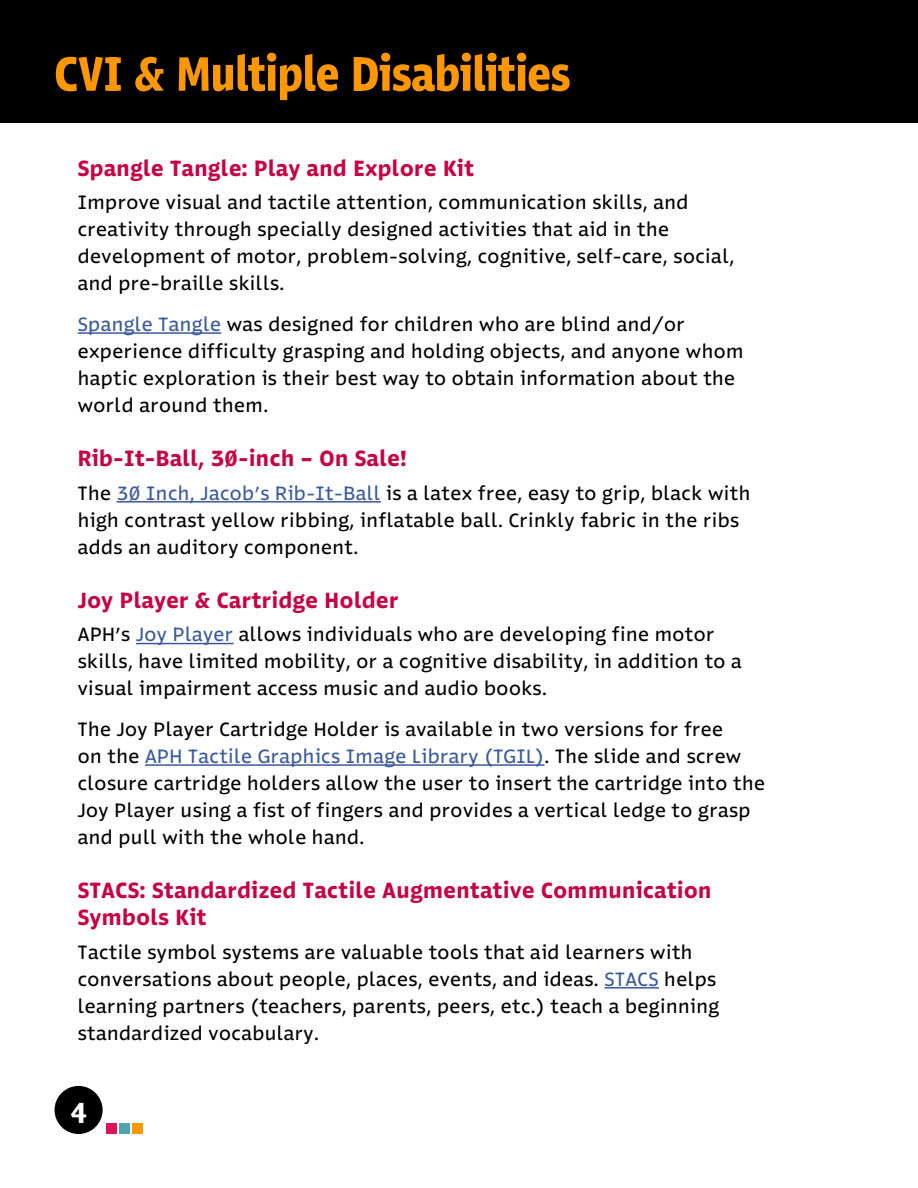
<style>
.page{position:relative;width:918px;height:1188px;background:#fff}
.page>*{position:absolute;margin:0;border:0;box-sizing:border-box;transform-origin:0 0}
.t1{font:52.5px "Lsqsmq APH Variable Beta 2";color:#ff9800}
.t2{font:31.5px "Yqjqcq APH Variable Beta 2";color:#fff}
.t3{font:24px/27px "Skmvby APH Variable Beta 2";letter-spacing:.025em;color:#c50042}
.t4{font:21px/27px "Rcmbxk APH Variable Beta 2";letter-spacing:.025em;color:#000}
.s1{color:#3c5a99}
</style>
<div class="page">
<div style="left:55px;top:1086px;width:48px;height:48px;background:#000;border-radius:50%"></div>
<div style="left:106px;top:1123px;width:11px;height:11px;background:#de115b"></div>
<div style="left:119px;top:1123px;width:11px;height:11px;background:#4fa4b0"></div>
<div style="left:132px;top:1123px;width:11px;height:11px;background:#ff9800"></div>
<div style="left:0;top:0;width:918px;height:123px;background:#000"></div>
<hr style="left:78px;top:332px;width:143px;height:2px;background:#3c5a99">
<hr style="left:117px;top:501px;width:264px;height:2px;background:#3c5a99">
<hr style="left:136px;top:643px;width:98px;height:1px;background:#3c5a99">
<hr style="left:145px;top:764px;width:400px;height:2px;background:#3c5a99">
<hr style="left:605px;top:987px;width:54px;height:2px;background:#3c5a99">
<h1 class="t1" style="left:55px;top:46px;width:517px">CVI &amp; Multiple Disabilities</h1>
<h3 class="t3" style="left:78px;top:155px;width:398px">Spangle Tangle: Play and Explore Kit</h3>
<p class="t4" style="left:78px;top:189px;width:658px">Improve visual and tactile attention, communication skills, and creativity through specially designed activities that aid in the development of motor, problem-solving, cognitive, self-care, social, and pre-braille skills.</p>
<p class="t4" style="left:78px;top:311px;width:667px"><span class="s1">Spangle Tangle</span> was designed for children who are blind and/or experience difficulty grasping and holding objects, and anyone whom haptic exploration is their best way to obtain information about the world around them.</p>
<h3 class="t3" style="left:78px;top:445px;width:330px">Rib-It-Ball, 30-inch – On Sale!</h3>
<p class="t4" style="left:78px;top:479px;width:674px">The <span class="s1">30 Inch, Jacob’s Rib-It-Ball</span> is a latex free, easy to grip, black with high contrast yellow ribbing, inflatable ball. Crinkly fabric in the ribs adds an auditory component.</p>
<h3 class="t3" style="left:78px;top:587px;width:322px">Joy Player &amp; Cartridge Holder</h3>
<p class="t4" style="left:78px;top:621px;width:666px">APH’s <span class="s1">Joy Player</span> allows individuals who are developing fine motor skills, have limited mobility, or a cognitive disability, in addition to a visual impairment access music and audio books.</p>
<p class="t4" style="left:78px;top:716px;width:689px">The Joy Player Cartridge Holder is available in two versions for free<br>on the <span class="s1">APH Tactile Graphics Image Library (TGIL)</span>. The slide and screw closure cartridge holders allow the user to insert the cartridge into the Joy Player using a fist of fingers and provides a vertical ledge to grasp and pull with the whole hand.</p>
<h3 class="t3" style="left:78px;top:877px;width:635px">STACS: Standardized Tactile Augmentative Communication<br>Symbols Kit</h3>
<p class="t4" style="left:78px;top:938px;width:643px">Tactile symbol systems are valuable tools that aid learners with conversations about people, places, events, and ideas. <span class="s1">STACS</span> helps learning partners (teachers, parents, peers, etc.) teach a beginning standardized vocabulary.</p>
<h2 class="t2" style="left:71px;top:1096px;width:17px">4</h2>
</div>
